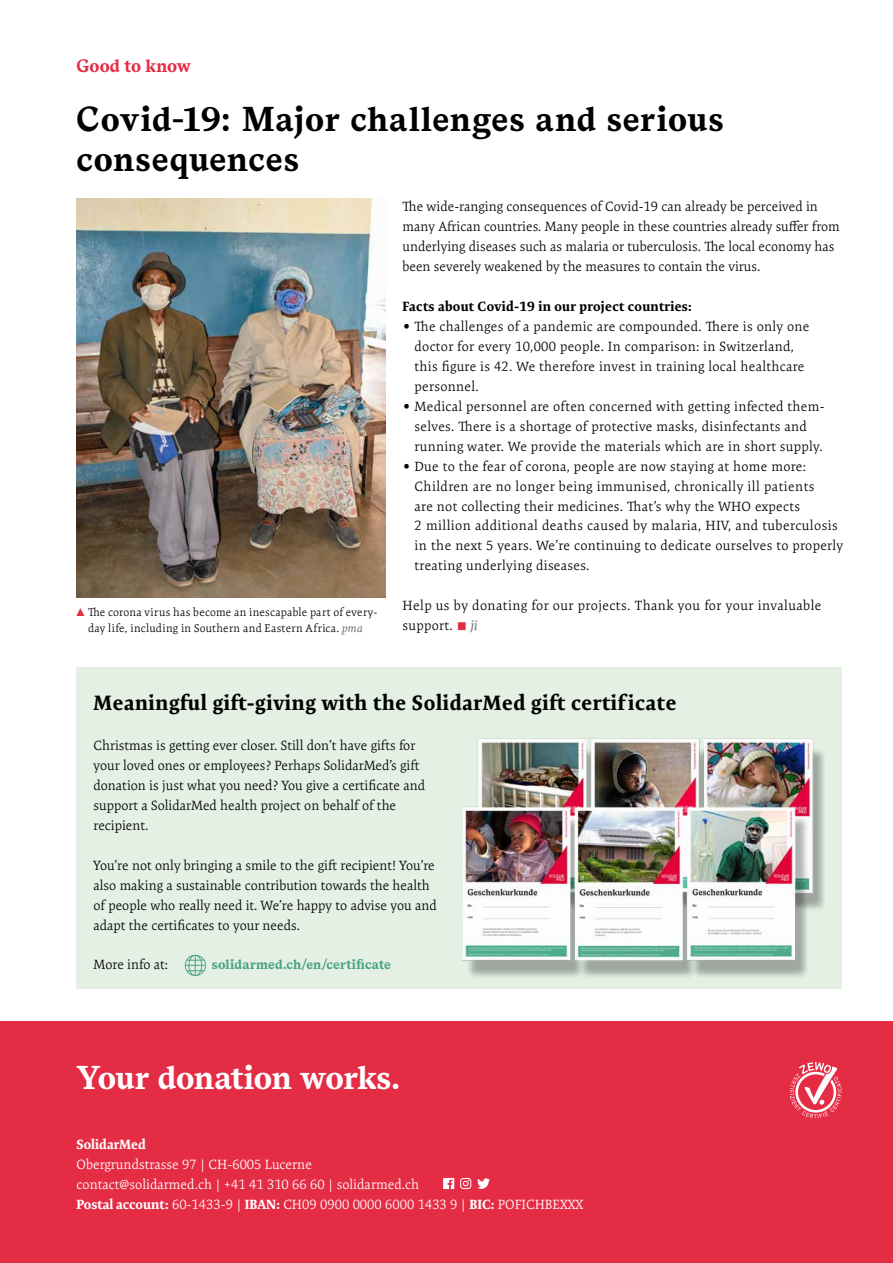
<style>
.page{position:relative;width:893px;height:1263px;background:#fff}
.page>*{position:absolute;margin:0;border:0;box-sizing:border-box;transform-origin:0 0}
.t1{font:700 34.5px/39.9px "Messina Serif";letter-spacing:.02em;color:#000}
.t2{font:700 33px "Messina Serif";letter-spacing:-.01em;color:#fff}
.t3{font:700 21px "Expo Serif Pro";letter-spacing:.03em;color:#000}
.t4{font:700 18px "Messina Serif";letter-spacing:-.005em;color:#e52c45}
.t5{font:300 13.5px/20px "Expo Serif Pro";letter-spacing:.02em;color:#000}
.t6{font:300 13.5px/20px "Expo Serif Pro";color:#000}
.t7{font:300 13.5px/20px "Expo Serif Pro";color:#fff}
.t8{font:700 13.5px "Expo Serif Pro";letter-spacing:.02em;color:#000}
.t9{font:700 13.5px "Messina Serif";letter-spacing:.01em;color:#47a180}
.t10{font:700 13.5px "Expo Serif Pro";color:#fff}
.t11{font:300 11.25px/16.5px "Expo Serif Pro";letter-spacing:.025em;color:#000;text-align:center}
.s1{font-size:24px}
.s2{font-family:"Minion Pro";font-weight:400;font-size:27px;color:#e52c45}
.s3{font-weight:400;font-style:italic;color:#6c6c66}
.s4{font-family:"Andale Mono";font-weight:400;font-size:13.5px;color:#e52c45}
.s5{font-weight:700}
</style>
<div class="page">
<div style="left:0;top:1022px;width:893px;height:241px;background:#e52c45"></div>
<svg style="left:443px;top:1178px;width:11px;height:11px"></svg>
<svg style="left:460px;top:1178px;width:11px;height:11px"></svg>
<svg style="left:477px;top:1178px;width:13px;height:11px"></svg>
<img style="left:77px;top:198px;width:309px;height:400px">
<div style="left:77px;top:667px;width:765px;height:322px;background:#e3f0e3"></div>
<svg style="left:185px;top:955px;width:21px;height:21px"></svg>
<img style="left:462px;top:738px;width:362px;height:239px">
<svg style="left:790px;top:1062px;width:52px;height:56px"></svg>
<h3 class="t4" style="left:77px;top:52px;width:116px">Good to know</h3>
<h1 class="t1" style="left:77px;top:99px;width:649px">Covid-19: Major challenges and serious consequences</h1>
<p class="t6" style="left:403px;top:197px;width:439px">The wide-ranging consequences of Covid-19 can already be perceived in many African countries. Many people in these countries already suffer from underlying diseases such as malaria or tuberculosis. The local economy has been severely weakened by the measures to contain the virus.</p>
<p class="t8" style="left:403px;top:298px;width:291px">Facts about Covid-19 in our project countries:</p>
<p class="t5" style="left:415px;top:316px;width:396px;text-indent:-12px"><span class="s1">•</span> The challenges of a pandemic are compounded. There is only one doctor for every 10,000 people. In comparison: in Switzerland, this figure is 42. We therefore invest in training local healthcare personnel.</p>
<p class="t5" style="left:415px;top:396px;width:412px;text-indent:-12px"><span class="s1">•</span> Medical personnel are often concerned with getting infected them&shy;selves. There is a shortage of protective masks, disinfectants and running water. We provide the materials which are in short supply.</p>
<p class="t5" style="left:415px;top:456px;width:430px;text-indent:-12px"><span class="s1">•</span> Due to the fear of corona, people are now staying at home more:<br>Children are no longer being immunised, chronically ill patients<br>are not collecting their medicines. That’s why the WHO expects<br>2 million additional deaths caused by malaria, HIV, and tuberculosis in the next 5 years. We’re continuing to dedicate ourselves to properly treating underlying diseases.</p>
<p class="t5" style="left:403px;top:596px;width:420px">Help us by donating for our projects. Thank you for your invaluable support. <span class="s2">■</span> <span class="s3">ji</span></p>
<p class="t11" style="left:77px;top:604px;width:303px"><span class="s4">▲</span> The corona virus has become an inescapable part of every&shy;day life, including in Southern and Eastern Africa. <span class="s3">pma</span></p>
<h3 class="t3" style="left:94px;top:690px;width:584px">Meaningful gift-giving with the SolidarMed gift certif icate</h3>
<p class="t6" style="left:94px;top:735px;width:333px">Christmas is getting ever closer. Still don’t have gifts for your loved ones or employees? Perhaps SolidarMed’s gift donation is just what you need? You give a certificate and support a SolidarMed health project on behalf of the recipient.</p>
<p class="t6" style="left:94px;top:855px;width:345px">You’re not only bringing a smile to the gift recipient! You’re also making a sustainable contribution towards the health of people who really need it. We’re happy to advise you and adapt the certificates to your needs.</p>
<p class="t6" style="left:94px;top:955px;width:76px">More info at:</p>
<p class="t9" style="left:212px;top:954px;width:180px">solidarmed.ch/en/certificate</p>
<h2 class="t2" style="left:77px;top:1053px;width:325px">Your donation works.</h2>
<p class="t10" style="left:77px;top:1136px;width:71px">SolidarMed</p>
<p class="t7" style="left:77px;top:1154px;width:508px">Obergrundstrasse 97 | CH-6005 Lucerne<br>contact@solidarmed.ch | +41 41 310 66 60 | solidarmed.ch<br><span class="s5">Postal account:</span> 60-1433-9 | <span class="s5">IBAN:</span> CH09 0900 0000 6000 1433 9 | <span class="s5">BIC:</span> POFICHBEXXX</p>
</div>
